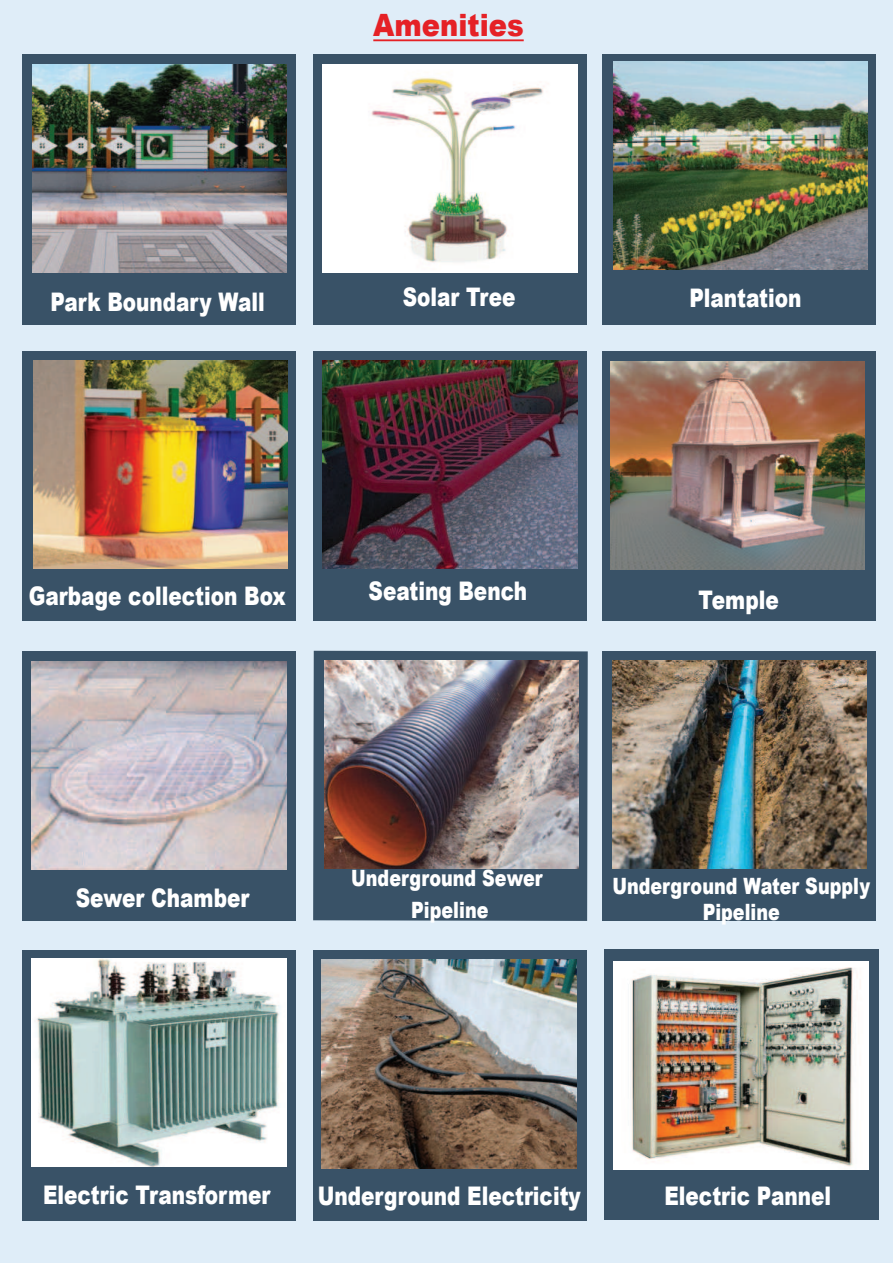
<style>
.page{position:relative;width:893px;height:1263px;background:#dfedf8}
.page>*{position:absolute;margin:0;border:0;box-sizing:border-box;transform-origin:0 0}
.t1{font:900 30.75px "Arial";color:#e52126;scale:.89 1}
.t2{font:900 25.65px "Arial";color:#fff;scale:.78 1}
.t3{font:900 22.5px/25.7px "Arial";color:#fff;text-align:center;scale:.78 1}
</style>
<div class="page">
<hr style="left:373px;top:39px;width:151px;height:2px;background:#e52126">
<div style="left:313px;top:55px;width:274px;height:270px;background:#395267"></div>
<div style="left:22px;top:351px;width:274px;height:270px;background:#395267"></div>
<div style="left:604px;top:950px;width:275px;height:270px;background:#395267"></div>
<div style="left:313px;top:950px;width:274px;height:271px;background:#395267"></div>
<div style="left:22px;top:950px;width:274px;height:271px;background:#395267"></div>
<div style="left:602px;top:651px;width:274px;height:270px;background:#395267"></div>
<div style="left:22px;top:651px;width:274px;height:270px;background:#395267"></div>
<div style="left:602px;top:351px;width:274px;height:270px;background:#395267"></div>
<div style="left:313px;top:351px;width:274px;height:270px;background:#395267"></div>
<div style="left:602px;top:55px;width:274px;height:270px;background:#395267"></div>
<div style="left:22px;top:55px;width:274px;height:270px;background:#395267"></div>
<img style="left:322px;top:960px;width:255px;height:208px">
<div style="left:313px;top:651px;width:275px;height:270px;background:#395267"></div>
<img style="left:611px;top:362px;width:254px;height:208px">
<img style="left:614px;top:62px;width:254px;height:208px">
<img style="left:612px;top:660px;width:254px;height:208px">
<img style="left:324px;top:660px;width:254px;height:208px">
<img style="left:33px;top:361px;width:254px;height:208px">
<img style="left:33px;top:64px;width:254px;height:209px">
<img style="left:32px;top:661px;width:255px;height:209px">
<img style="left:323px;top:360px;width:254px;height:209px">
<img style="left:323px;top:64px;width:255px;height:209px">
<img style="left:32px;top:958px;width:255px;height:209px">
<img style="left:614px;top:961px;width:255px;height:209px">
<p class="t1" style="left:373px;top:14px;width:171px">Amenities</p>
<p class="t2" style="left:50px;top:292px;width:276px">Park Boundary Wall</p>
<p class="t2" style="left:403px;top:288px;width:146px">Solar Tree</p>
<p class="t2" style="left:689px;top:288px;width:145px">Plantation</p>
<p class="t2" style="left:29px;top:587px;width:331px">Garbage collection Box</p>
<p class="t2" style="left:369px;top:582px;width:205px">Seating Bench</p>
<p class="t2" style="left:699px;top:591px;width:104px">Temple</p>
<p class="t2" style="left:76px;top:888px;width:224px">Sewer Chamber</p>
<p class="t3" style="left:351px;top:865px;width:247px;line-height:31.5px">Underground Sewer<br>Pipeline</p>
<p class="t3" style="left:612px;top:876px;width:332px">Underground Water Supply<br>Pipeline</p>
<p class="t2" style="left:43px;top:1185px;width:293px">Electric Transformer</p>
<p class="t2" style="left:318px;top:1186px;width:339px">Underground Electricity</p>
<p class="t2" style="left:664px;top:1186px;width:215px">Electric Pannel</p>
</div>
